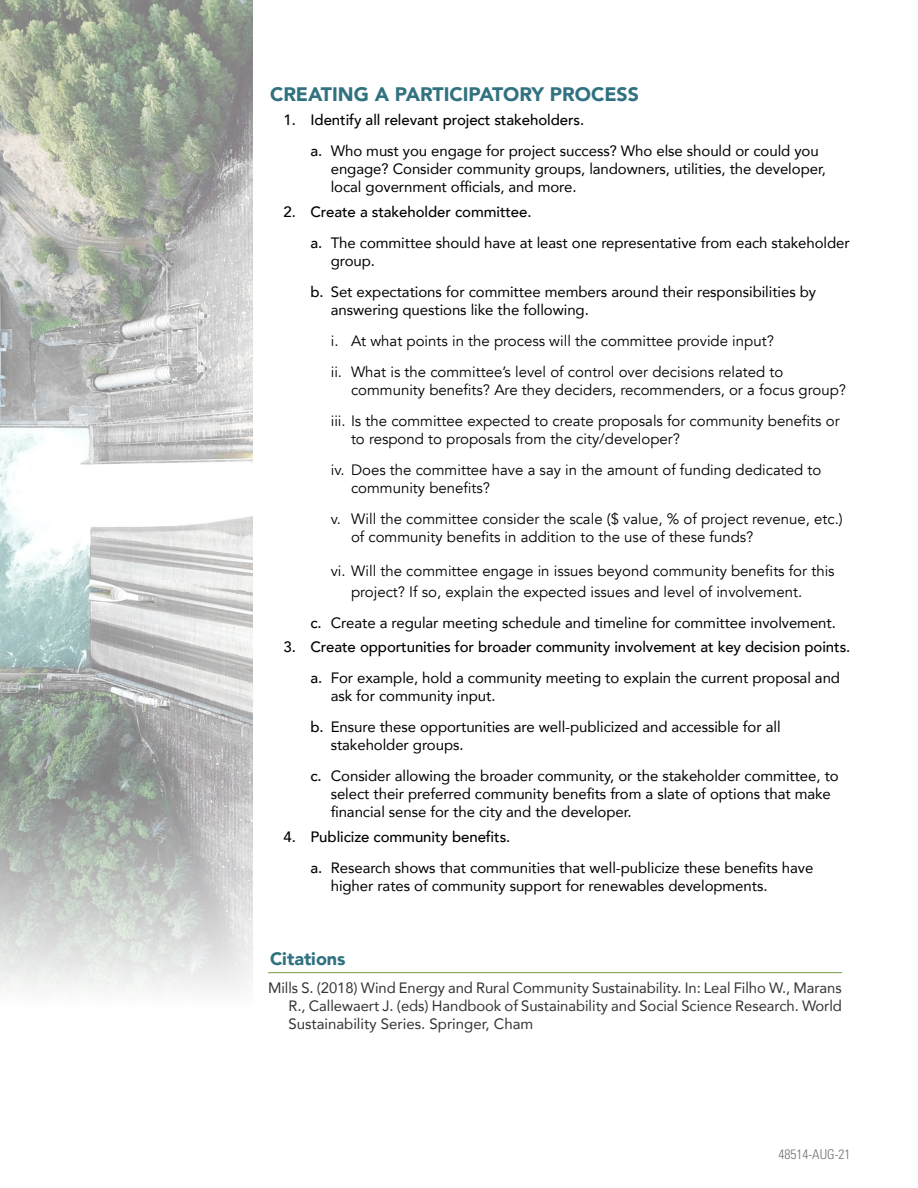
<style>
.page{position:relative;width:918px;height:1188px;background:#fff}
.page>*{position:absolute;margin:0;border:0;box-sizing:border-box;transform-origin:0 0}
.t1{font:900 19.5px "Avenir";color:#317280}
.t2{font:900 18px "Avenir";color:#317280}
.t3{font:15px/18px "Avenir";letter-spacing:-.005em;color:#000}
.t4{font:15px/18px "Avenir";color:#000}
.Endnote{font:15px/18px "Avenir";color:#333;text-align:justify}
.t5{font:500 15px "Avenir";letter-spacing:-.005em;color:#000}
.Heading_2{font:300 condensed 13.5px "Univers LT Std";color:#717177}
.s1{font-weight:500}
</style>
<div class="page">
<img style="left:0;top:0;width:253px;height:990px">
<hr style="left:268px;top:972px;width:574px;height:1px;background:#709941">
<p class="t1" style="left:270px;top:77px;width:371px">CREATING A PARTICIPATORY PROCESS</p>
<p class="t5" style="left:284px;top:107px;width:302px">1. Identify all relevant project stakeholders.</p>
<p class="t3" style="left:331px;top:142px;width:497px;text-indent:-20px"><span class="s1">a.</span> Who must you engage for project success? Who else should or could you engage? Consider community groups, landowners, utilities, the developer, local government officials, and more.</p>
<p class="t5" style="left:284px;top:199px;width:250px">2. Create a stakeholder committee.</p>
<p class="t3" style="left:331px;top:233px;width:521px;text-indent:-20px"><span class="s1">a.</span> The committee should have at least one representative from each stakeholder group.</p>
<p class="t3" style="left:331px;top:282px;width:487px;text-indent:-20px"><span class="s1">b.</span> Set expectations for committee members around their responsibilities by answering questions like the following.</p>
<p class="t4" style="left:331px;top:332px;width:445px">i. At what points in the process will the committee provide input?</p>
<p class="t4" style="left:351px;top:363px;width:497px;text-indent:-20px">ii. What is the committee’s level of control over decisions related to community benefits? Are they deciders, recommenders, or a focus group?</p>
<p class="t4" style="left:351px;top:412px;width:490px;text-indent:-20px">iii. Is the committee expected to create proposals for community benefits or to respond to proposals from the city/developer?</p>
<p class="t4" style="left:351px;top:461px;width:472px;text-indent:-20px">iv. Does the committee have a say in the amount of funding dedicated to community benefits?</p>
<p class="t4" style="left:351px;top:510px;width:493px;text-indent:-20px">v. Will the committee consider the scale ($ value, % of project revenue, etc.) of community benefits in addition to the use of these funds?</p>
<p class="t4" style="left:351px;top:560px;width:485px;line-height:21px;text-indent:-20px">vi. Will the committee engage in issues beyond community benefits for this project? If so, explain the expected issues and level of involvement.</p>
<p class="t3" style="left:310px;top:613px;width:527px"><span class="s1">c.</span> Create a regular meeting schedule and timeline for committee involvement.</p>
<p class="t5" style="left:284px;top:634px;width:568px">3. Create opportunities for broader community involvement at key decision points.</p>
<p class="t3" style="left:331px;top:669px;width:511px;text-indent:-20px"><span class="s1">a.</span> For example, hold a community meeting to explain the current proposal and ask for community input.</p>
<p class="t3" style="left:331px;top:718px;width:451px;text-indent:-20px"><span class="s1">b.</span> Ensure these opportunities are well-publicized and accessible for all stakeholder groups.</p>
<p class="t3" style="left:331px;top:767px;width:510px;text-indent:-20px"><span class="s1">c.</span> Consider allowing the broader community, or the stakeholder committee, to select their preferred community benefits from a slate of options that make financial sense for the city and the developer.</p>
<p class="t5" style="left:284px;top:824px;width:228px">4. Publicize community benefits.</p>
<p class="t3" style="left:331px;top:858px;width:484px;text-indent:-20px"><span class="s1">a.</span> Research shows that communities that well-publicize these benefits have higher rates of community support for renewables developments.</p>
<p class="t2" style="left:270px;top:943px;width:77px">Citations</p>
<p class="Endnote" style="left:288px;top:979px;width:555px;text-indent:-20px">Mills S. (2018) Wind Energy and Rural Community Sustainability. In: Leal Filho W., Marans R., Callewaert J. (eds) Handbook of Sustainability and Social Science Research. World Sustainability Series. Springer, Cham</p>
<p class="Heading_2" style="left:779px;top:1146px;width:73px">48514-AUG-21</p>
</div>
